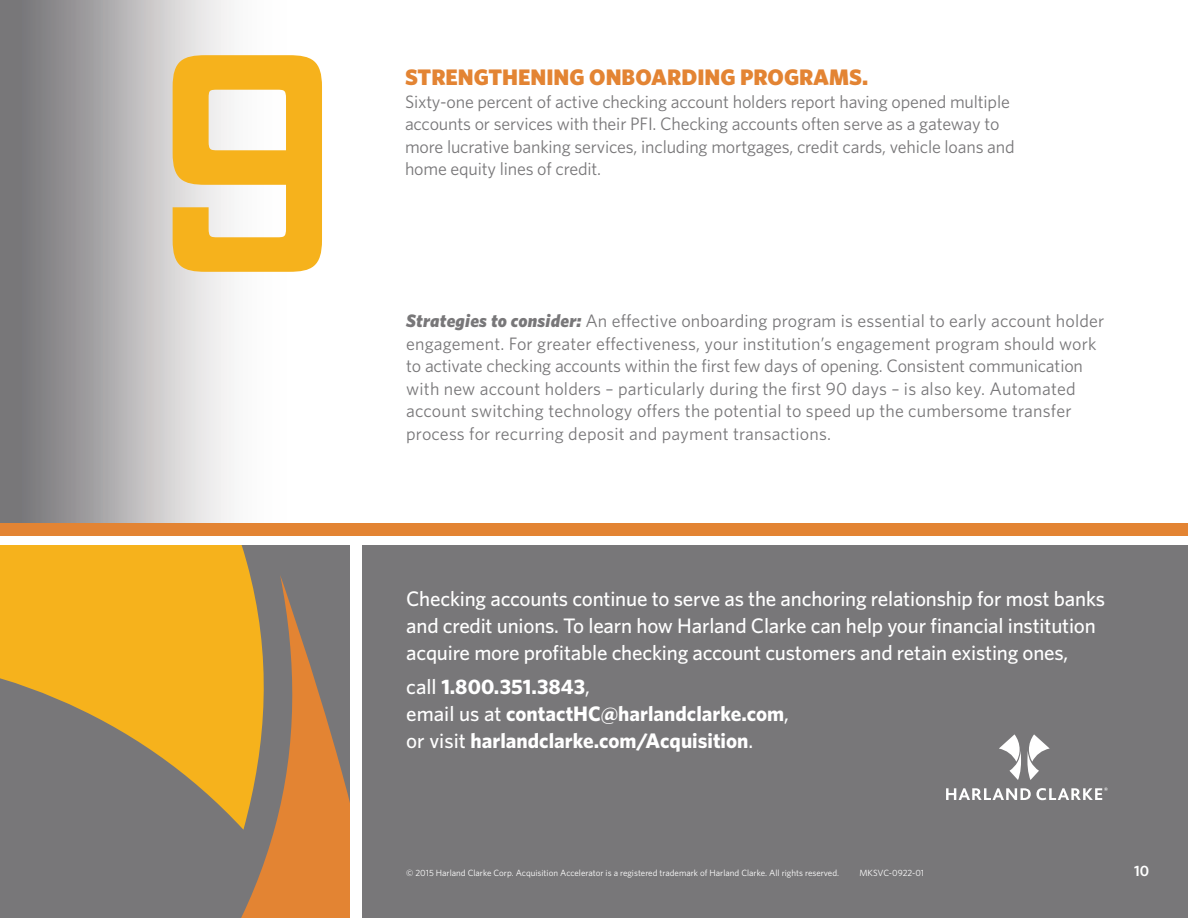
<style>
.page{position:relative;width:1188px;height:918px;background:#fff}
.page>*{position:absolute;margin:0;border:0;box-sizing:border-box;transform-origin:0 0}
.t1{font:900 22.5px "Whitney";color:#e38433}
.t2{font:500 21px/27px "Whitney";letter-spacing:-.01em;color:#fff}
.t3{font:700 21px/27px "Whitney";color:#fff}
.t4{font:18px/22.5px "Whitney";letter-spacing:.01em;color:#787779}
.t5{font:18px/22.5px "Whitney";letter-spacing:-.01em;color:#787779}
.t6{font:600 15px "Whitney";color:#fff}
.t7{font:9px "Whitney";color:#fff}
.s1{font-weight:900;font-style:italic}
.s2{font-weight:500}
</style>
<div class="page">
<div style="left:0;top:0;width:322px;height:524px;background:linear-gradient(to right,#767477,#fff)"></div>
<div style="left:0;top:523px;width:1188px;height:13px;background:#e38433"></div>
<div style="left:362px;top:545px;width:826px;height:373px;background:#787779"></div>
<div style="left:0;top:545px;width:350px;height:373px;background:#787779"></div>
<svg style="left:241px;top:576px;width:109px;height:342px;fill:#e38433"></svg>
<svg style="left:342px;top:576px;width:8px;height:178px"></svg>
<svg style="left:0;top:545px;width:272px;height:285px;fill:#f6b21c"></svg>
<svg style="left:173px;top:55px;width:149px;height:217px"></svg>
<svg style="left:999px;top:734px;width:22px;height:46px"></svg>
<svg style="left:1027px;top:734px;width:23px;height:46px"></svg>
<svg style="left:946px;top:787px;width:162px;height:13px"></svg>
<p class="t1" style="left:405px;top:63px;width:465px">STRENGTHENING ONBOARDING PROGRAMS.</p>
<p class="t5" style="left:405px;top:90px;width:611px">Sixty-one percent of active checking account holders report having opened multiple accounts or services with their PFI. Checking accounts often serve as a gateway to more lucrative banking services, including mortgages, credit cards, vehicle loans and home equity lines of credit.</p>
<p class="t4" style="left:406px;top:310px;width:700px"><span class="s1">Strategies to consider:</span> An effective onboarding program is essential to early account holder engagement. For greater effectiveness, your institution’s engagement program should work to activate checking accounts within the first few days of opening. Consistent communication with new account holders – particularly during the first 90 days – is also key. Automated account switching technology offers the potential to speed up the cumbersome transfer process for recurring deposit and payment transactions.</p>
<p class="t2" style="left:406px;top:585px;width:700px">Checking accounts continue to serve as the anchoring relationship for most banks and credit unions. To learn how Harland Clarke can help your financial institution acquire more profitable checking account customers and retain existing ones,</p>
<p class="t3" style="left:406px;top:673px;width:384px"><span class="s2">call</span> 1.800.351.3843<span class="s2">,<br>email us at</span> contactHC@harlandclarke.com<span class="s2">, or visit</span> harlandclarke.com/Acquisition<span class="s2">.</span></p>
<p class="t7" style="left:406px;top:867px;width:434px">© 2015 Harland Clarke Corp. Acquisition Accelerator is a registered trademark of Harland Clarke. All rights reserved.</p>
<p class="t7" style="left:860px;top:867px;width:66px">MKSVC-0922-01</p>
<p class="t6" style="left:1134px;top:860px;width:17px">10</p>
</div>
